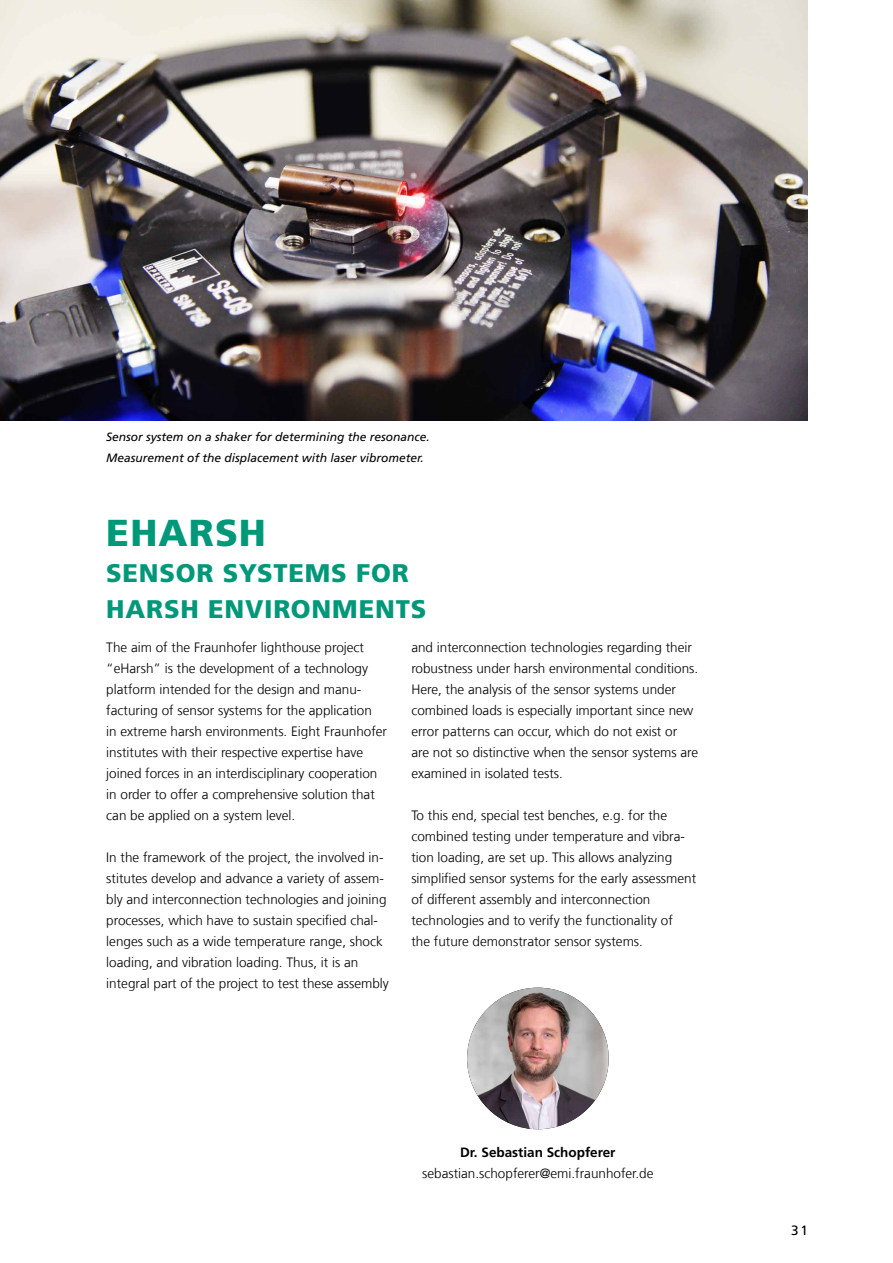
<style>
.page{position:relative;width:893px;height:1263px;background:#fff}
.page>*{position:absolute;margin:0;border:0;box-sizing:border-box;transform-origin:0 0}
.t1{font:900 37.5px "Frutiger LT Com";letter-spacing:.03em;color:#009879}
.t2{font:900 25.5px/36px "Frutiger LT Com";letter-spacing:.03em;color:#009879}
.t3{font:300 13.5px/21px "Frutiger LT Com";color:#000}
.t4{font:700 13.5px "Frutiger LT Com";color:#000}
.t5{font:13.5px "Frutiger LT Com";color:#000}
.t6{font:italic 12px/21px "Frutiger LT Com";color:#000}
</style>
<div class="page">
<img style="left:467px;top:988px;width:142px;height:141px;border-radius:71px">
<img style="left:0;top:0;width:808px;height:421px">
<p class="t6" style="left:106px;top:426px;width:325px">Sensor system on a shaker for determining the resonance.<br>Measurement of the displacement with laser vibrometer.</p>
<h1 class="t1" style="left:106px;top:510px;width:161px">EHARSH</h1>
<h2 class="t2" style="left:106px;top:555px;width:322px">SENSOR SYSTEMS FOR<br>HARSH ENVIRONMENTS</h2>
<p class="t3" style="left:106px;top:637px;width:282px">The aim of the Fraunhofer lighthouse project “eHarsh” is the development of a technology platform intended for the design and manu&shy;facturing of sensor systems for the application<br>in extreme harsh environments. Eight Fraunhofer institutes with their respective expertise have joined forces in an interdisciplinary cooperation in order to offer a comprehensive solution that can be applied on a system level.</p>
<p class="t3" style="left:106px;top:847px;width:284px">In the framework of the project, the involved in&shy;stitutes develop and advance a variety of assem&shy;bly and interconnection technologies and joining processes, which have to sustain specified chal&shy;lenges such as a wide temperature range, shock loading, and vibration loading. Thus, it is an integral part of the project to test these assembly</p>
<p class="t3" style="left:411px;top:637px;width:288px">and interconnection technologies regarding their robustness under harsh environmental conditions.<br>Here, the analysis of the sensor systems under combined loads is especially important since new error patterns can occur, which do not exist or are not so distinctive when the sensor systems are examined in isolated tests.</p>
<p class="t3" style="left:411px;top:805px;width:286px">To this end, special test benches, e.g. for the combined testing under temperature and vibra&shy;tion loading, are set up. This allows analyzing simplified sensor systems for the early assessment of different assembly and interconnection technologies and to verify the functionality of<br>the future demonstrator sensor systems.</p>
<p class="t4" style="left:460px;top:1144px;width:157px">Dr. Sebastian Schopferer</p>
<p class="t3" style="left:422px;top:1163px;width:233px">sebastian.schopferer@emi.fraunhofer.de</p>
<p class="t5" style="left:791px;top:1222px;width:18px">31</p>
</div>
